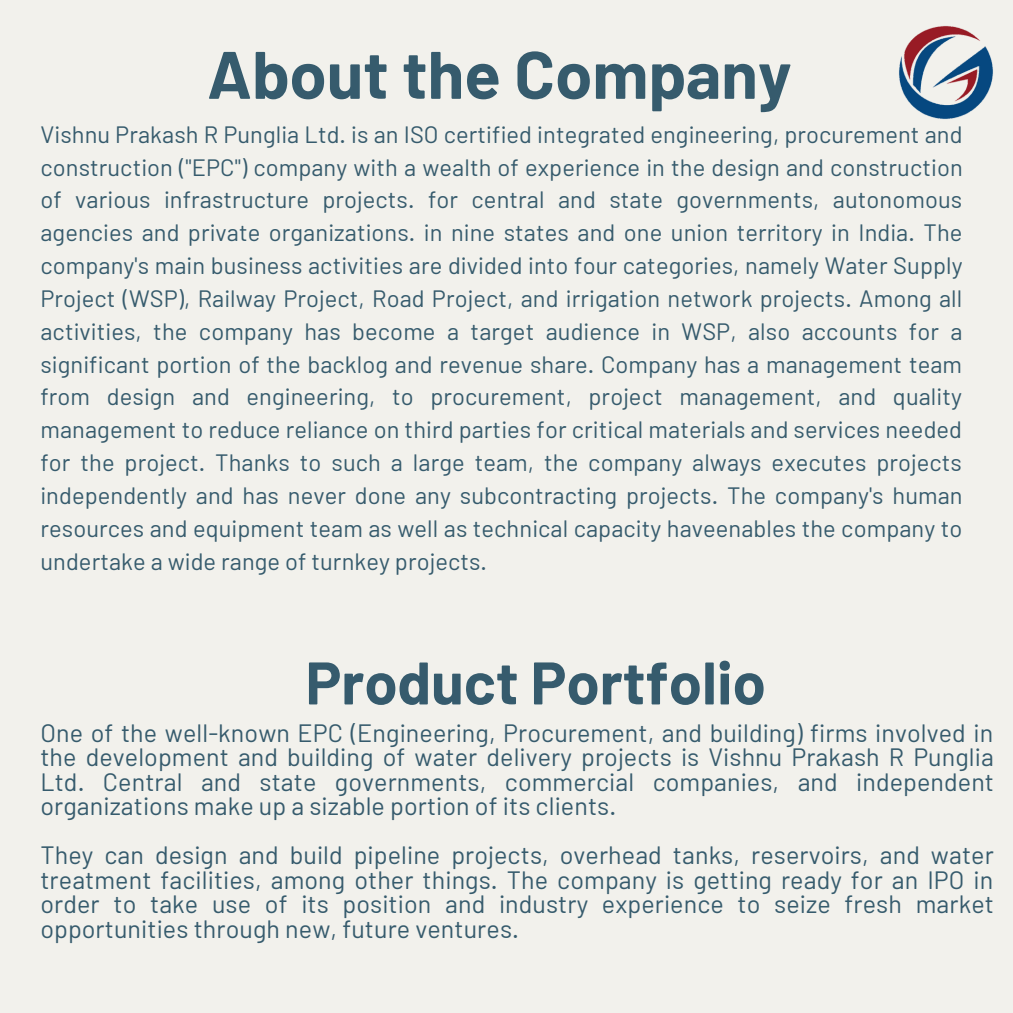
<style>
.page{position:relative;width:1013px;height:1013px;background:#fff}
.page>*{position:absolute;margin:0;border:0;box-sizing:border-box;transform-origin:0 0}
.t1{font:700 67px "Barlow";color:#365b6d}
.t2{font:700 59.88px "Barlow";color:#365b6d}
.t3{font:25px/24.5px "Barlow";letter-spacing:.005em;color:#365b6d;text-align:justify}
.t4{font:23.62px/32.8px "Barlow";letter-spacing:.005em;color:#365b6d;text-align:justify}
</style>
<div class="page">
<div style="left:0;top:0;width:1012px;height:1012px;background:#f2f1ec"></div>
<img style="left:897px;top:24px;width:97px;height:97px;border-radius:50%">
<p class="t1" style="left:207px;top:32px;width:586px">About the Company</p>
<p class="t4" style="left:40px;top:117px;width:923px">Vishnu Prakash R Punglia Ltd. is an ISO certified integrated engineering, procurement and construction ("EPC") company with a wealth of experience in the design and construction of various infrastructure projects. for central and state governments, autonomous agencies and private organizations. in nine states and one union territory in India. The company's main business activities are divided into four categories, namely Water Supply Project (WSP), Railway Project, Road Project, and irrigation network projects. Among all activities, the company has become a target audience in WSP, also accounts for a significant portion of the backlog and revenue share. Company has a management team from design and engineering, to procurement, project management, and quality management to reduce reliance on third parties for critical materials and services needed for the project. Thanks to such a large team, the company always executes projects independently and has never done any subcontracting projects. The company's human resources and equipment team as well as technical capacity haveenables the company to undertake a wide range of turnkey projects.</p>
<p class="t2" style="left:305px;top:644px;width:462px">Product Portfolio</p>
<p class="t3" style="left:40px;top:719px;width:955px">One of the well-known EPC (Engineering, Procurement, and building) firms involved in the development and building of water delivery projects is Vishnu Prakash R Punglia Ltd. Central and state governments, commercial companies, and independent organizations make up a sizable portion of its clients.</p>
<p class="t3" style="left:40px;top:842px;width:955px">They can design and build pipeline projects, overhead tanks, reservoirs, and water treatment facilities, among other things. The company is getting ready for an IPO in order to take use of its position and industry experience to seize fresh market opportunities through new, future ventures.</p>
</div>
